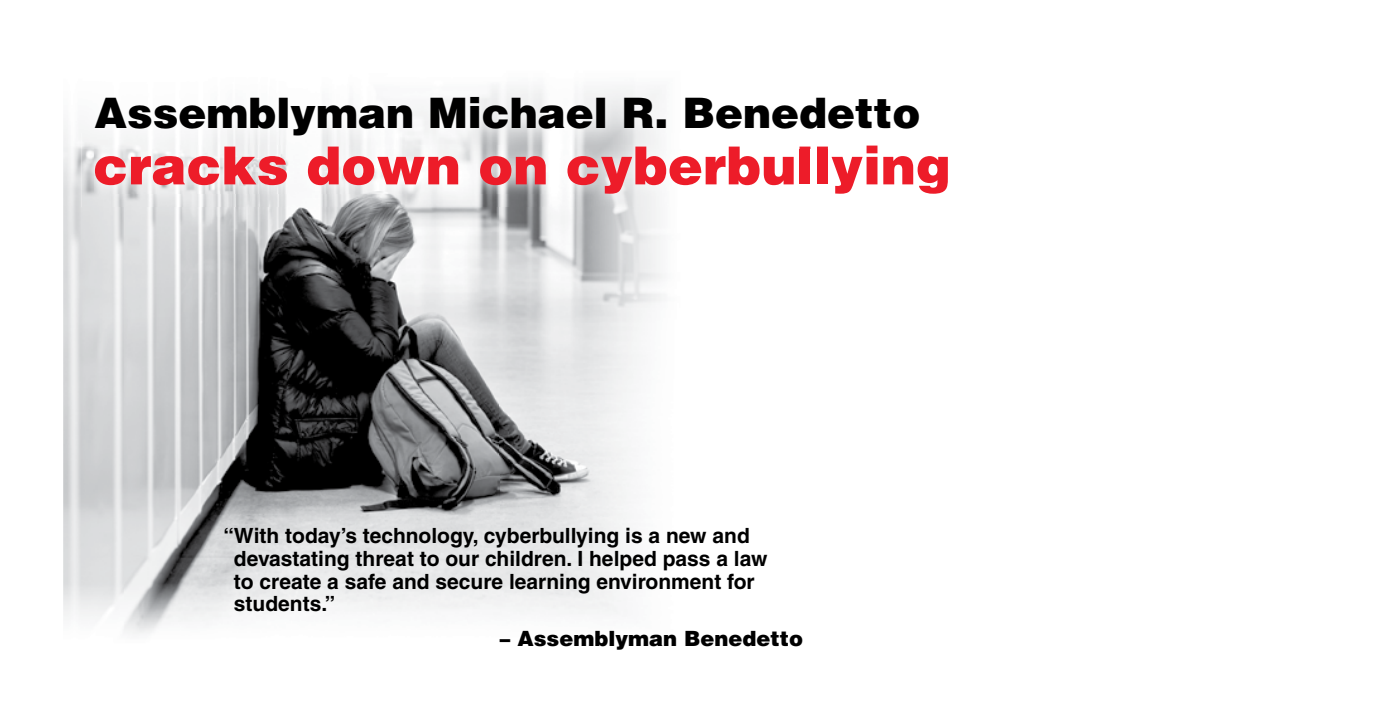
<style>
.page{position:relative;width:1386px;height:709px;background:#fff}
.page>*{position:absolute;margin:0;border:0;box-sizing:border-box;transform-origin:0 0}
.t1{font:900 52.5px "Helvetica";color:#ed1c29}
.t2{font:900 42px "Helvetica";color:#000}
.t3{font:700 21px/22.8px "Helvetica";color:#000}
.t4{font:900 21px "Helvetica";color:#000}
</style>
<div class="page">
<img style="left:63px;top:125px;width:62px;height:507px">
<img style="left:125px;top:207px;width:538px;height:427px">
<img style="left:81px;top:132px;width:578px;height:75px">
<img style="left:95px;top:149px;width:564px;height:45px">
<img style="left:82px;top:86px;width:796px;height:63px">
<img style="left:686px;top:146px;width:192px;height:3px">
<img style="left:95px;top:146px;width:591px;height:3px">
<h2 class="t2" style="left:94px;top:86px;width:828px">Assemblyman Michael R. Benedetto</h2>
<h1 class="t1" style="left:93px;top:131px;width:859px">cracks down on cyberbullying</h1>
<p class="t3" style="left:234px;top:524px;width:535px;text-indent:-10px">“With today’s technology, cyberbullying is a new and devastating threat to our children. I helped pass a law to create a safe and secure learning environment for students.”</p>
<p class="t4" style="left:500px;top:624px;width:305px">– Assemblyman Benedetto</p>
</div>
